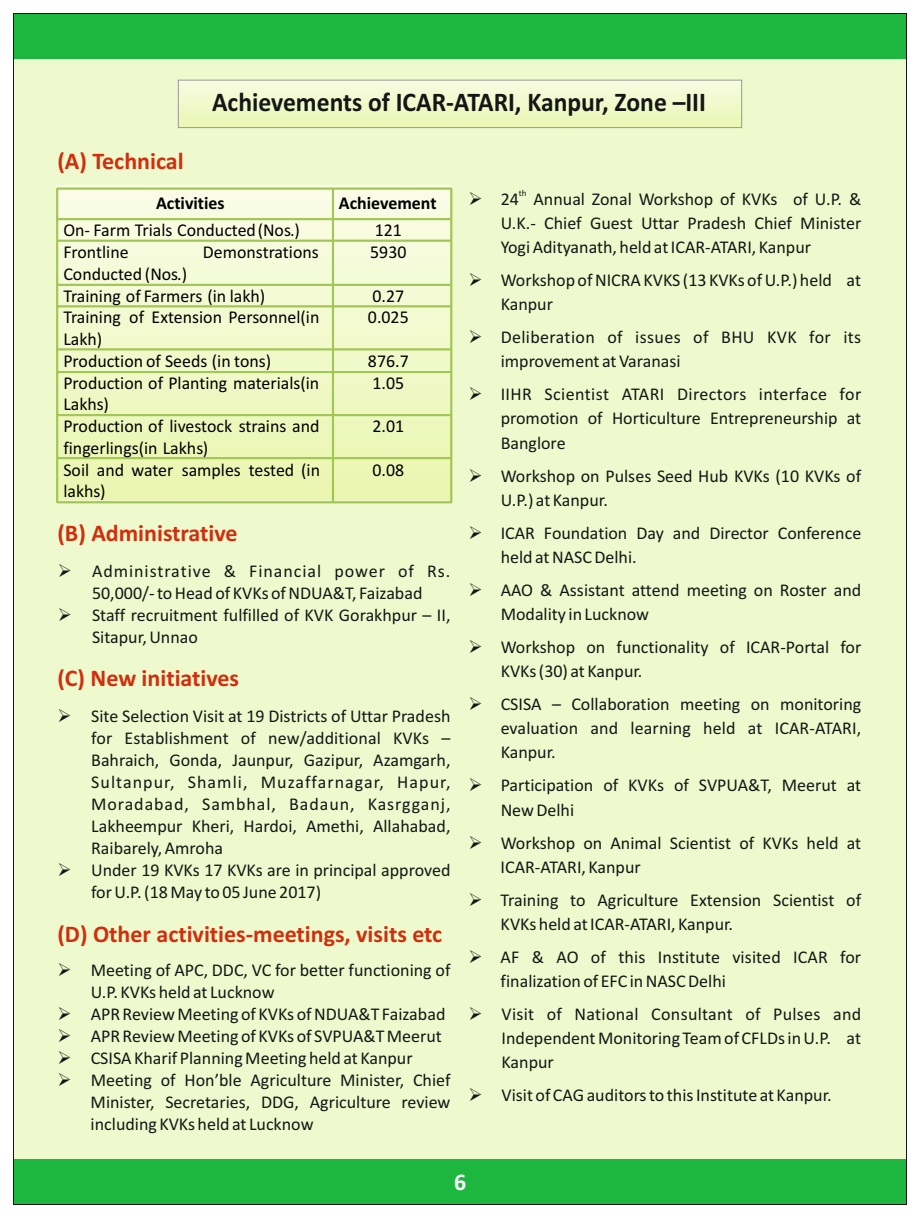
<style>
.page{position:relative;width:920px;height:1218px;background:#fff}
.page>*{position:absolute;margin:0;border:0;box-sizing:border-box;transform-origin:0 0}
.t1{font:700 27px "Calibri";color:#151616;scale:.95 1}
.t2{font:700 24px "Calibri";color:#d12e0d}
.t3{font:700 24px "Calibri";color:#fff}
.t4{font:18.15px/21.5px "Calibri";color:#000}
.t5{font:700 18.15px "Calibri";color:#000}
.t6{font:18px/24.2px "Calibri";color:#151616}
.t7{font:18px/21.9px "Calibri";letter-spacing:.04em;color:#151616;text-align:center}
.t8{font:18px/24.2px "Calibri";letter-spacing:.02em;color:#151616}
.t9{font:9px "Calibri";color:#151616}
</style>
<div class="page">
<div style="left:14px;top:14px;width:892px;height:1190px;background:#eef9cd"></div>
<div style="left:14px;top:14px;width:892px;height:44px;background:#1db73f"></div>
<div style="left:14px;top:1159px;width:892px;height:45px;background:#1db73f"></div>
<img style="left:180px;top:82px;width:560px;height:44px">
<div style="left:178px;top:80px;width:564px;height:48px;border:1px solid #999"></div>
<svg style="left:56px;top:188px;width:396px;height:315px"></svg>
<h1 class="t1" style="left:212px;top:90px;width:521px">Achievements of ICAR-ATARI, Kanpur, Zone –III</h1>
<h2 class="t2" style="left:57px;top:151px;width:128px">(A) Technical</h2>
<p class="t5" style="left:156px;top:195px;width:70px">Activities</p>
<p class="t5" style="left:339px;top:195px;width:99px">Achievement</p>
<p class="t4" style="left:63px;top:221px;width:238px">On- Farm Trials Conducted(Nos.)</p>
<p class="t4" style="left:375px;top:221px;width:29px">121</p>
<p class="t4" style="left:63px;top:243px;width:67px">Frontline</p>
<p class="t4" style="left:203px;top:243px;width:117px">Demonstrations</p>
<p class="t4" style="left:63px;top:264px;width:125px">Conducted (Nos.)</p>
<p class="t4" style="left:370px;top:243px;width:38px">5930</p>
<p class="t4" style="left:63px;top:286px;width:203px">Training of Farmers (in lakh)</p>
<p class="t4" style="left:372px;top:286px;width:33px">0.27</p>
<p class="t4" style="left:63px;top:308px;width:257px">Training of Extension Personnel(in<br>Lakh)</p>
<p class="t4" style="left:368px;top:308px;width:42px">0.025</p>
<p class="t4" style="left:63px;top:351px;width:209px">Production of Seeds (in tons)</p>
<p class="t4" style="left:368px;top:351px;width:42px">876.7</p>
<p class="t4" style="left:63px;top:373px;width:257px">Production of Planting materials(in<br>Lakhs)</p>
<p class="t4" style="left:372px;top:373px;width:33px">1.05</p>
<p class="t4" style="left:63px;top:417px;width:258px">Production of livestock strains and fingerlings(in Lakhs)</p>
<p class="t4" style="left:372px;top:417px;width:33px">2.01</p>
<p class="t4" style="left:63px;top:460px;width:258px">Soil and water samples tested (in lakhs)</p>
<p class="t4" style="left:372px;top:460px;width:33px">0.08</p>
<h2 class="t2" style="left:57px;top:523px;width:182px">(B) Administrative</h2>
<p class="t7" style="left:58px;top:561px;width:394px">➢ Administrative &amp; Financial power of Rs.<br>50,000/- to Head of KVKs of NDUA&amp;T, Faizabad</p>
<p class="t6" style="left:92px;top:605px;width:360px;line-height:21.9px;text-indent:-34px">➢ Staff recruitment fulfilled of KVK Gorakhpur – II,<br>Sitapur, Unnao</p>
<h2 class="t2" style="left:57px;top:667px;width:183px">(C) New initiatives</h2>
<p class="t6" style="left:91px;top:706px;width:361px;line-height:21.9px;text-align:justify;text-indent:-34px">➢ Site Selection Visit at 19 Districts of Uttar Pradesh for Establishment of new/additional KVKs – Bahraich, Gonda, Jaunpur, Gazipur, Azamgarh, Sultanpur, Shamli, Muzaffarnagar, Hapur, Moradabad, Sambhal, Badaun, Kasrgganj, Lakheempur Kheri, Hardoi, Amethi, Allahabad, Raibarely, Amroha</p>
<p class="t6" style="left:91px;top:860px;width:361px;line-height:21.9px;text-indent:-34px">➢ Under 19 KVKs 17 KVKs are in principal approved for U.P. (18 May to 05 June 2017)</p>
<h2 class="t2" style="left:57px;top:924px;width:386px">(D) Other activities-meetings, visits etc</h2>
<p class="t6" style="left:91px;top:960px;width:361px;line-height:21.9px;text-indent:-33px">➢ Meeting of APC, DDC, VC for better functioning of<br>U.P. KVKs held at Lucknow</p>
<p class="t6" style="left:57px;top:1003px;width:389px">➢ APR Review Meeting of KVKs of NDUA&amp;T Faizabad</p>
<p class="t6" style="left:57px;top:1025px;width:386px">➢ APR Review Meeting of KVKs of SVPUA&amp;T Meerut</p>
<p class="t6" style="left:57px;top:1047px;width:357px">➢ CSISA Kharif Planning Meeting held at Kanpur</p>
<p class="t6" style="left:91px;top:1070px;width:361px;line-height:21.9px;text-align:justify;text-indent:-33px">➢ Meeting of Hon’ble Agriculture Minister, Chief Minister, Secretaries, DDG, Agriculture review including KVKs held at Lucknow</p>
<p class="t9" style="left:519px;top:189px;width:9px">th</p>
<p class="t6" style="left:501px;top:188px;width:362px;text-align:justify;text-indent:-32px">➢ 24 Annual Zonal Workshop of KVKs of U.P. &amp; U.K.- Chief Guest Uttar Pradesh Chief Minister Yogi Adityanath, held at ICAR-ATARI, Kanpur</p>
<p class="t6" style="left:501px;top:269px;width:362px;text-indent:-32px">➢ Workshop of NICRA KVKS (13 KVKs of U.P.) held at<br>Kanpur</p>
<p class="t8" style="left:501px;top:326px;width:362px;text-indent:-32px">➢ Deliberation of issues of BHU KVK for its improvement at Varanasi</p>
<p class="t6" style="left:501px;top:383px;width:362px;text-align:justify;text-indent:-32px">➢ IIHR Scientist ATARI Directors interface for promotion of Horticulture Entrepreneurship at Banglore</p>
<p class="t6" style="left:501px;top:465px;width:362px;text-indent:-32px">➢ Workshop on Pulses Seed Hub KVKs (10 KVKs of<br>U.P.) at Kanpur.</p>
<p class="t6" style="left:501px;top:522px;width:362px;text-indent:-32px">➢ ICAR Foundation Day and Director Conference held at NASC Delhi.</p>
<p class="t6" style="left:501px;top:579px;width:362px;text-indent:-32px">➢ AAO &amp; Assistant attend meeting on Roster and<br>Modality in Lucknow</p>
<p class="t6" style="left:501px;top:636px;width:362px;text-indent:-32px">➢ Workshop on functionality of ICAR-Portal for<br>KVKs (30) at Kanpur.</p>
<p class="t6" style="left:501px;top:693px;width:362px;text-align:justify;text-indent:-32px">➢ CSISA – Collaboration meeting on monitoring evaluation and learning held at ICAR-ATARI, Kanpur.</p>
<p class="t6" style="left:501px;top:775px;width:362px;text-indent:-32px">➢ Participation of KVKs of SVPUA&amp;T, Meerut at<br>New Delhi</p>
<p class="t6" style="left:501px;top:832px;width:362px;text-indent:-32px">➢ Workshop on Animal Scientist of KVKs held at<br>ICAR-ATARI, Kanpur</p>
<p class="t6" style="left:501px;top:889px;width:362px;text-indent:-32px">➢ Training to Agriculture Extension Scientist of<br>KVKs held at ICAR-ATARI, Kanpur.</p>
<p class="t6" style="left:501px;top:946px;width:362px;text-indent:-32px">➢ AF &amp; AO of this Institute visited ICAR for finalization of EFC in NASC Delhi</p>
<p class="t6" style="left:502px;top:1003px;width:361px;text-align:justify;text-indent:-33px">➢ Visit of National Consultant of Pulses and Independent Monitoring Team of CFLDs in U.P. at Kanpur</p>
<p class="t6" style="left:468px;top:1084px;width:365px">➢ Visit of CAG auditors to this Institute at Kanpur.</p>
<h2 class="t3" style="left:454px;top:1171px;width:14px">6</h2>
</div>
